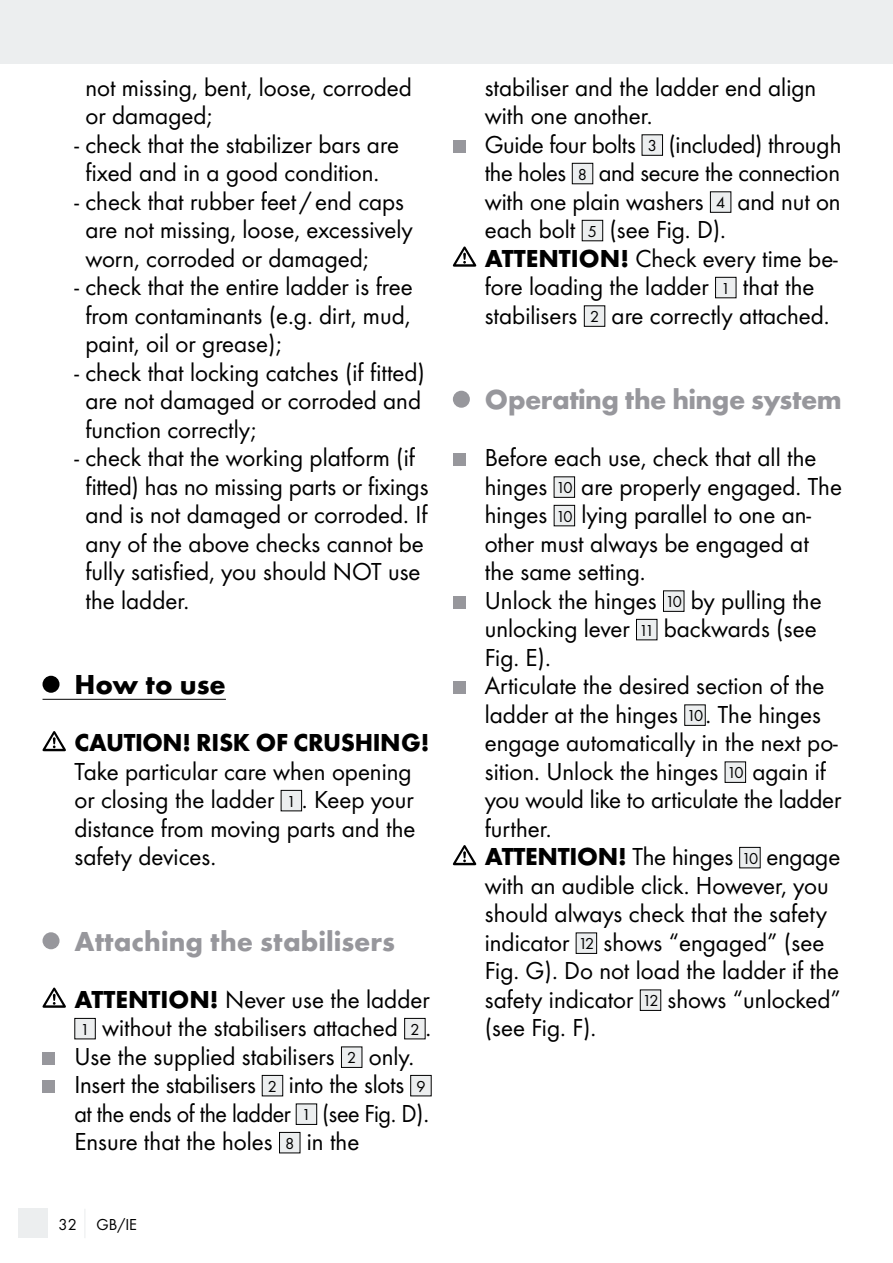
<style>
.page{position:relative;width:893px;height:1263px;background:#fff}
.page>*{position:absolute;margin:0;border:0;box-sizing:border-box;transform-origin:0 0}
.t1{font:700 28.5px "Futura";color:#97979c}
.t2{font:700 28.5px "Futura";letter-spacing:-.02em;color:#97979c}
.t3{font:700 28.5px "Futura";color:#000}
.t4{font:25.5px/28.5px "Futura Boo";color:#000}
.t5{font:700 25.5px "Futura";letter-spacing:-.015em;color:#000}
.t6{font:16.5px "Futura Boo";color:#000}
.s1{font-size:16.5px}
.s2{font-family:"Futura";font-weight:700}
</style>
<div class="page">
<div style="left:0;top:0;width:893px;height:64px;background:#eceeef"></div>
<div style="left:18px;top:1209px;width:29px;height:29px;background:#eceeef"></div>
<svg style="left:84px;top:1209px;width:1px;height:29px"></svg>
<hr style="left:43px;top:699px;width:183px;height:1px;background:#000">
<div style="left:43px;top:676px;width:17px;height:17px;background:#000;border-radius:50%"></div>
<svg style="left:43px;top:731px;width:23px;height:20px"></svg>
<div style="left:281px;top:790px;width:21px;height:21px;background:#eceeef"></div>
<div style="left:281px;top:790px;width:21px;height:21px;border:1px solid #000"></div>
<div style="left:43px;top:932px;width:17px;height:17px;background:#97979c;border-radius:50%"></div>
<svg style="left:43px;top:987px;width:23px;height:21px"></svg>
<div style="left:75px;top:1018px;width:20px;height:21px;background:#eceeef"></div>
<div style="left:74px;top:1018px;width:22px;height:21px;border:1px solid #000"></div>
<div style="left:405px;top:1018px;width:20px;height:21px;background:#eceeef"></div>
<div style="left:404px;top:1018px;width:22px;height:21px;border:1px solid #000"></div>
<div style="left:43px;top:1052px;width:12px;height:13px;background:#97979c"></div>
<div style="left:341px;top:1047px;width:21px;height:20px;background:#eceeef"></div>
<div style="left:341px;top:1046px;width:21px;height:22px;border:1px solid #000"></div>
<div style="left:43px;top:1080px;width:12px;height:13px;background:#97979c"></div>
<div style="left:262px;top:1075px;width:21px;height:21px;background:#eceeef"></div>
<div style="left:262px;top:1075px;width:21px;height:21px;border:1px solid #000"></div>
<div style="left:411px;top:1075px;width:20px;height:21px;background:#eceeef"></div>
<div style="left:410px;top:1075px;width:22px;height:21px;border:1px solid #000"></div>
<div style="left:296px;top:1104px;width:21px;height:20px;background:#eceeef"></div>
<div style="left:296px;top:1103px;width:21px;height:22px;border:1px solid #000"></div>
<div style="left:279px;top:1132px;width:21px;height:21px;background:#eceeef"></div>
<div style="left:279px;top:1132px;width:21px;height:21px;border:1px solid #000"></div>
<div style="left:453px;top:140px;width:13px;height:13px;background:#97979c"></div>
<div style="left:642px;top:135px;width:20px;height:20px;background:#eceeef"></div>
<div style="left:642px;top:134px;width:21px;height:22px;border:1px solid #000"></div>
<div style="left:572px;top:163px;width:21px;height:21px;background:#eceeef"></div>
<div style="left:572px;top:163px;width:21px;height:21px;border:1px solid #000"></div>
<div style="left:710px;top:192px;width:21px;height:20px;background:#eceeef"></div>
<div style="left:710px;top:191px;width:21px;height:22px;border:1px solid #000"></div>
<div style="left:582px;top:220px;width:21px;height:21px;background:#eceeef"></div>
<div style="left:582px;top:220px;width:21px;height:21px;border:1px solid #000"></div>
<svg style="left:453px;top:246px;width:23px;height:21px"></svg>
<div style="left:715px;top:277px;width:21px;height:21px;background:#eceeef"></div>
<div style="left:715px;top:277px;width:21px;height:21px;border:1px solid #000"></div>
<div style="left:584px;top:306px;width:21px;height:20px;background:#eceeef"></div>
<div style="left:584px;top:305px;width:21px;height:22px;border:1px solid #000"></div>
<div style="left:453px;top:391px;width:17px;height:17px;background:#97979c;border-radius:50%"></div>
<div style="left:453px;top:453px;width:13px;height:13px;background:#97979c"></div>
<div style="left:554px;top:477px;width:21px;height:20px;background:#eceeef"></div>
<div style="left:554px;top:476px;width:21px;height:22px;border:1px solid #000"></div>
<div style="left:554px;top:505px;width:21px;height:21px;background:#eceeef"></div>
<div style="left:554px;top:505px;width:21px;height:21px;border:1px solid #000"></div>
<div style="left:453px;top:596px;width:13px;height:13px;background:#97979c"></div>
<div style="left:663px;top:591px;width:21px;height:20px;background:#eceeef"></div>
<div style="left:663px;top:590px;width:21px;height:22px;border:1px solid #000"></div>
<div style="left:636px;top:619px;width:21px;height:21px;background:#eceeef"></div>
<div style="left:636px;top:619px;width:21px;height:21px;border:1px solid #000"></div>
<div style="left:453px;top:681px;width:13px;height:13px;background:#97979c"></div>
<div style="left:685px;top:705px;width:20px;height:20px;background:#eceeef"></div>
<div style="left:684px;top:704px;width:22px;height:22px;border:1px solid #000"></div>
<div style="left:725px;top:762px;width:21px;height:20px;background:#eceeef"></div>
<div style="left:725px;top:761px;width:21px;height:22px;border:1px solid #000"></div>
<svg style="left:453px;top:845px;width:23px;height:20px"></svg>
<div style="left:740px;top:847px;width:20px;height:21px;background:#eceeef"></div>
<div style="left:739px;top:847px;width:21px;height:21px;border:1px solid #000"></div>
<div style="left:576px;top:933px;width:21px;height:20px;background:#eceeef"></div>
<div style="left:576px;top:932px;width:21px;height:22px;border:1px solid #000"></div>
<div style="left:640px;top:990px;width:21px;height:20px;background:#eceeef"></div>
<div style="left:640px;top:989px;width:21px;height:22px;border:1px solid #000"></div>
<p class="t4" style="left:85px;top:73px;width:328px">not missing, bent, loose, corroded or damaged;</p>
<p class="t4" style="left:74px;top:130px;width:326px;text-align:center">- check that the stabilizer bars are fixed and in a good condition.</p>
<p class="t4" style="left:85px;top:187px;width:329px;text-indent:-11px">- check that rubber feet / end caps are not missing, loose, excessively worn, corroded or damaged;</p>
<p class="t4" style="left:85px;top:272px;width:329px;text-align:justify;text-indent:-11px">- check that the entire ladder is free from contaminants (e.g. dirt, mud, paint, oil or grease);</p>
<p class="t4" style="left:85px;top:358px;width:341px;text-indent:-11px">- check that locking catches (if fitted) are not damaged or corroded and function correctly;</p>
<p class="t4" style="left:85px;top:443px;width:345px;text-indent:-11px">- check that the working platform (if fitted) has no missing parts or fixings and is not damaged or corroded. If any of the above checks cannot be fully satisfied, you should NOT use the ladder.</p>
<p class="t3" style="left:74px;top:667px;width:153px">How to use</p>
<p class="t5" style="left:74px;top:727px;width:357px">CAUTION! RISK OF CRUSHING!</p>
<p class="t4" style="left:74px;top:757px;width:342px">Take particular care when opening or closing the ladder <span class="s1">1</span> . Keep your distance from moving parts and the safety devices.</p>
<p class="t1" style="left:74px;top:923px;width:322px">Attaching the stabilisers</p>
<p class="t4" style="left:74px;top:985px;width:358px"><span class="s2">ATTENTION!</span> Never use the ladder <span class="s1">1</span> without the stabilisers attached <span class="s1">2</span> .<br>Use the supplied stabilisers <span class="s1">2</span> only.<br>Insert the stabilisers <span class="s1">2</span> into the slots <span class="s1">9 </span>at the ends of the ladder <span class="s1">1</span> (see Fig. D).<br>Ensure that the holes <span class="s1">8</span> in the</p>
<p class="t6" style="left:59px;top:1214px;width:80px">32 GB/IE</p>
<p class="t4" style="left:485px;top:73px;width:358px">stabiliser and the ladder end align with one another.<br>Guide four bolts <span class="s1">3</span> (included) through the holes <span class="s1">8</span> and secure the connection with one plain washers <span class="s1">4</span> and nut on each bolt <span class="s1">5</span> (see Fig. D).<br><span class="s2">ATTENTION!</span> Check every time be&shy;fore loading the ladder <span class="s1">1</span> that the stabilisers <span class="s1">2</span> are correctly attached.</p>
<p class="t2" style="left:485px;top:382px;width:359px">Operating the hinge system</p>
<p class="t4" style="left:485px;top:443px;width:359px">Before each use, check that all the hinges <span class="s1">10</span> are properly engaged. The hinges <span class="s1">10</span> lying parallel to one an&shy;other must always be engaged at the same setting.<br>Unlock the hinges <span class="s1">10</span> by pulling the unlocking lever <span class="s1">11</span> backwards (see<br>Fig. E).<br>Articulate the desired section of the ladder at the hinges <span class="s1">10</span> . The hinges engage automatically in the next po&shy;sition. Unlock the hinges <span class="s1">10</span> again if you would like to articulate the ladder further.<br><span class="s2">ATTENTION!</span> The hinges <span class="s1">10</span> engage with an audible click. However, you should always check that the safety indicator <span class="s1">12</span> shows “engaged” (see<br>Fig. G). Do not load the ladder if the safety indicator <span class="s1">12</span> shows “unlocked” (see Fig. F).</p>
</div>
